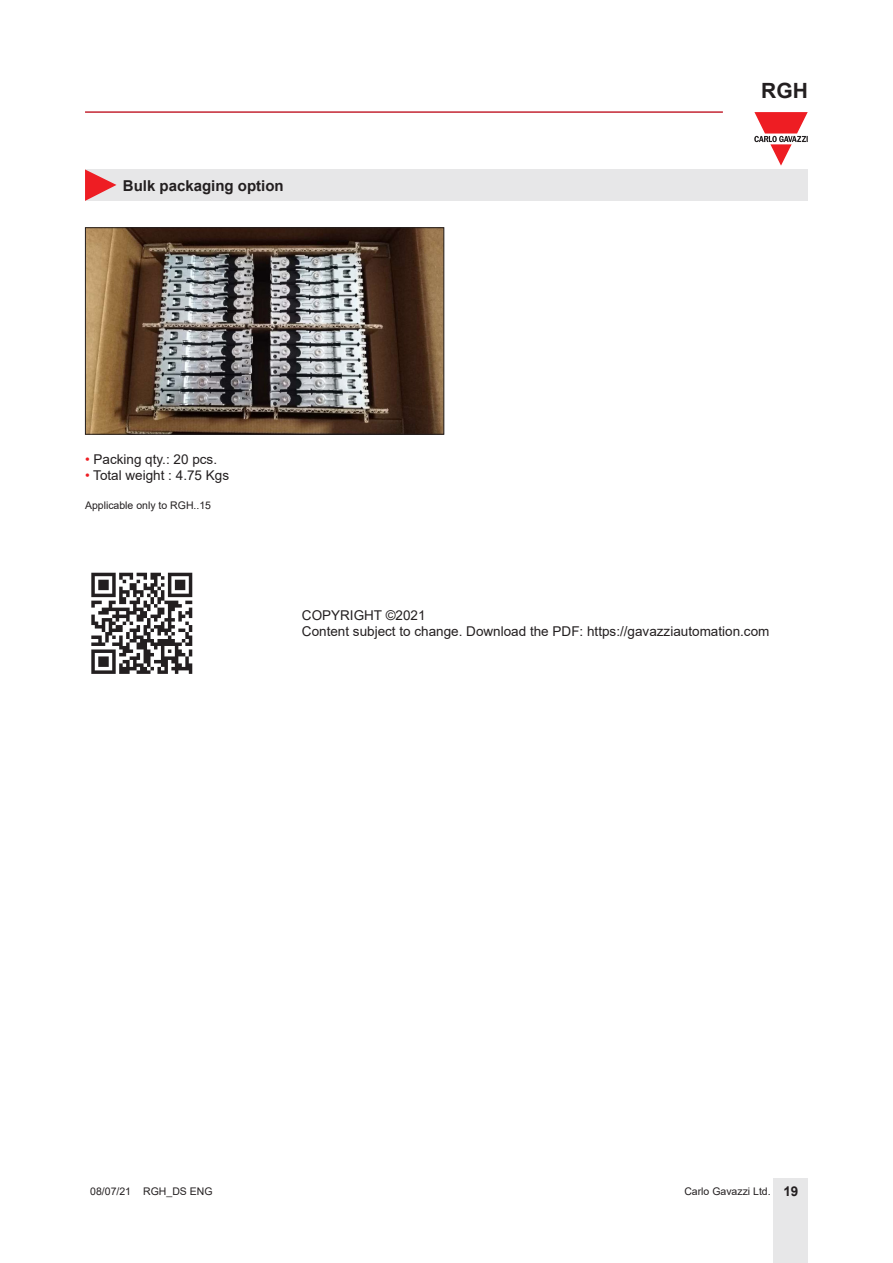
<style>
.page{position:relative;width:893px;height:1263px;background:#fff}
.page>*{position:absolute;margin:0;border:0;box-sizing:border-box;transform-origin:0 0}
.t1{font:700 21px "Arial";color:#231f20}
.Titolo03{font:700 15px "Arial";color:#231f20}
.TestoTabellaSx{font:13.5px "Arial";color:#231f20}
.t2{font:10.5px "Arial";color:#231f20}
.s1{color:#ee1d23}
.s2{font-weight:700;font-size:13.5px}
</style>
<div class="page">
<div style="left:774px;top:1178px;width:34px;height:85px;background:#e7e7e8"></div>
<svg style="left:754px;top:112px;width:54px;height:54px"></svg>
<hr style="left:85px;top:111px;width:638px;height:2px;background:#c42633">
<img style="left:91px;top:572px;width:102px;height:102px">
<img style="left:87px;top:229px;width:355px;height:204px">
<div style="left:85px;top:227px;width:359px;height:208px;border:1px solid #231f20"></div>
<div style="left:85px;top:169px;width:723px;height:32px;background:#e7e7e8"></div>
<svg style="left:85px;top:169px;width:31px;height:32px"></svg>
<p class="Titolo03" style="left:123px;top:175px;width:162px">Bulk packaging option</p>
<h1 class="t1" style="left:761px;top:75px;width:48px">RGH</h1>
<p class="TestoTabellaSx" style="left:85px;top:450px;width:134px"><span class="s1">•</span> Packing qty.: 20 pcs.</p>
<p class="TestoTabellaSx" style="left:85px;top:466px;width:146px"><span class="s1">•</span> Total weight : 4.75 Kgs</p>
<p class="t2" style="left:85px;top:498px;width:128px">Applicable only to RGH..15</p>
<p class="TestoTabellaSx" style="left:302px;top:606px;width:125px">COPYRIGHT ©2021</p>
<p class="TestoTabellaSx" style="left:302px;top:622px;width:469px">Content subject to change. Download the PDF: https://gavazziautomation.com</p>
<p class="t2" style="left:90px;top:1183px;width:124px">08/07/21 RGH_DS ENG</p>
<p class="t2" style="left:684px;top:1183px;width:116px">Carlo Gavazzi Ltd. <span class="s2">19</span></p>
</div>
